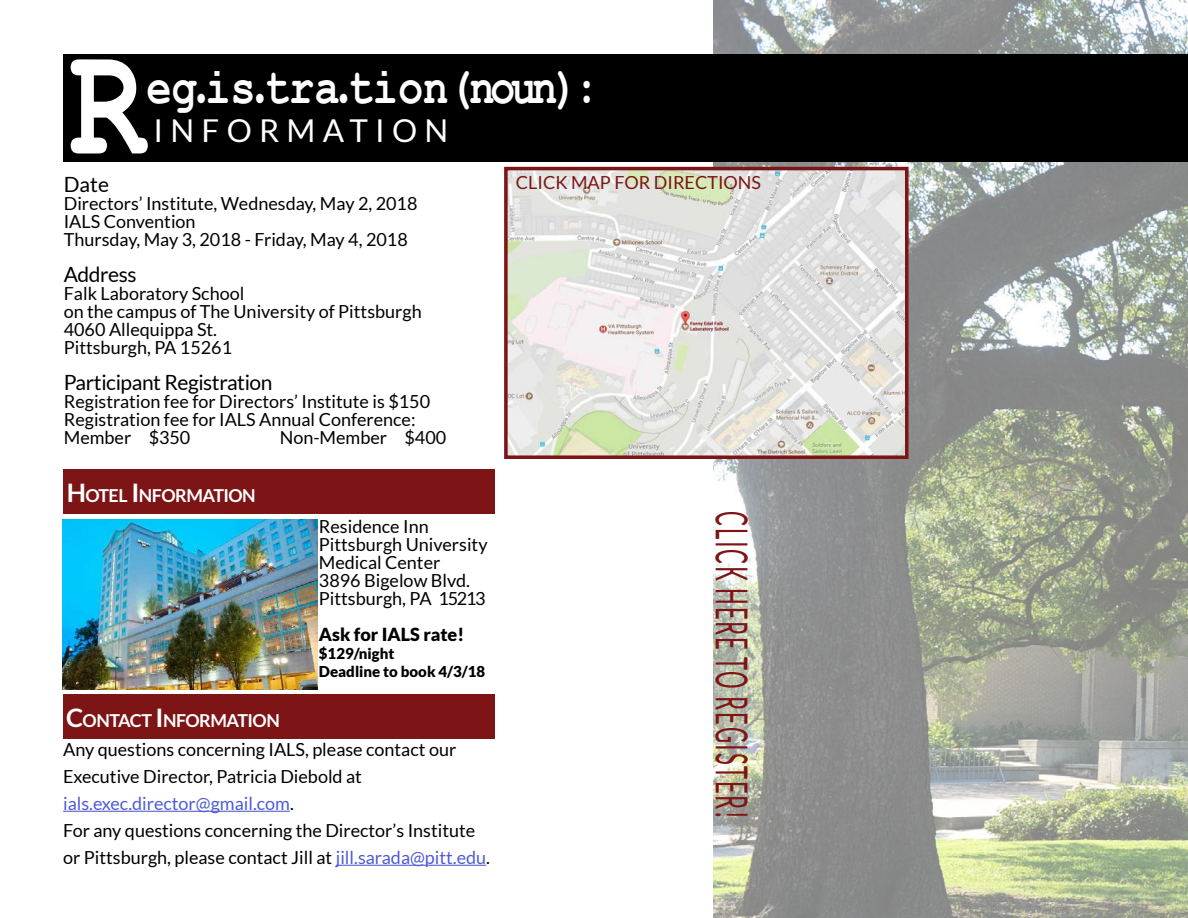
<style>
.page{position:relative;width:1188px;height:918px;background:#fff}
.page>*{position:absolute;margin:0;border:0;box-sizing:border-box;transform-origin:0 0}
.t1{font:700 158.85px "Courier New";color:#fff;scale:.8 1}
.t2{font:700 52.5px "Courier New";color:#fff;scale:.8 1}
.t3{font:44.1px "Lato";letter-spacing:.075em;color:#7d1416;scale:.5 1}
.t4{font:31.5px "Lato";letter-spacing:.23em;color:#fff}
.t5{font:21px "Lato";letter-spacing:-.02em;color:#000}
.t6{font:18px/27px "Lato";color:#000}
.t7{font:18px "Lato";color:#4f5cd6}
.t8{font:18px "Lato";color:#7d1416}
.t9{font:900 18px "Lato";color:#000}
.t10{font:700 17.85px "Lato";letter-spacing:-.03em;color:#fff}
.t11{font:900 15px "Lato";color:#000}
.s1{font-size:25.5px}
.s2{color:#000}
.s3{color:#4f5cd6}
</style>
<div class="page">
<img style="left:714px;top:0;width:474px;height:918px">
<div style="left:64px;top:54px;width:1124px;height:108px;background:#000"></div>
<div style="left:64px;top:470px;width:431px;height:44px;background:#7d1416"></div>
<div style="left:63px;top:694px;width:432px;height:46px;background:#7d1416"></div>
<img style="left:63px;top:519px;width:254px;height:171px">
<hr style="left:63px;top:811px;width:227px;height:1px;background:#4f5cd6">
<hr style="left:336px;top:865px;width:150px;height:1px;background:#4f5cd6">
<img style="left:509px;top:172px;width:395px;height:282px">
<div style="left:504px;top:167px;width:405px;height:292px;border:4px solid #7d1416"></div>
<p class="t1" style="left:69px;top:6px;width:97px">R</p>
<p class="t2" style="left:146px;top:54px;width:568px">eg●is●tra●tion(noun):</p>
<p class="t5" style="left:64px;top:173px;width:47px">Date</p>
<p class="t6" style="left:64px;top:190px;width:355px">Directors’ Institute, Wednesday, May 2, 2018</p>
<p class="t6" style="left:64px;top:208px;width:133px">IALS Convention</p>
<p class="t6" style="left:64px;top:226px;width:345px">Thursday, May 3, 2018 - Friday, May 4, 2018</p>
<p class="t5" style="left:64px;top:263px;width:74px">Address</p>
<p class="t6" style="left:64px;top:280px;width:182px">Falk Laboratory School</p>
<p class="t6" style="left:64px;top:298px;width:359px">on the campus of The University of Pittsburgh</p>
<p class="t6" style="left:64px;top:316px;width:155px">4060 Allequippa St.</p>
<p class="t6" style="left:64px;top:334px;width:170px">Pittsburgh, PA 15261</p>
<p class="t5" style="left:64px;top:371px;width:210px">Participant Registration</p>
<p class="t6" style="left:64px;top:388px;width:368px">Registration fee for Directors’ Institute is $150</p>
<p class="t6" style="left:64px;top:406px;width:353px">Registration fee for IALS Annual Conference:</p>
<p class="t6" style="left:64px;top:424px;width:128px">Member $350</p>
<p class="t6" style="left:280px;top:424px;width:168px">Non-Member $400</p>
<p class="t10" style="left:67px;top:486px;width:191px"><span class="s1">H</span> OTEL <span class="s1">I</span> NFORMATION</p>
<p class="t6" style="left:319px;top:513px;width:111px">Residence Inn</p>
<p class="t6" style="left:319px;top:531px;width:170px">Pittsburgh University</p>
<p class="t6" style="left:319px;top:549px;width:123px">Medical Center</p>
<p class="t6" style="left:319px;top:567px;width:153px">3896 Bigelow Blvd.</p>
<p class="t6" style="left:319px;top:585px;width:168px">Pittsburgh, PA 15213</p>
<p class="t9" style="left:319px;top:624px;width:147px">Ask for IALS rate!</p>
<p class="t11" style="left:319px;top:645px;width:77px">$129/night</p>
<p class="t11" style="left:319px;top:663px;width:168px">Deadline to book 4/3/18</p>
<p class="t10" style="left:66px;top:711px;width:215px"><span class="s1">C</span>ONTACT <span class="s1">I</span> NFORMATION</p>
<p class="t4" style="left:154px;top:113px;width:296px">INFORMATION</p>
<p class="t8" style="left:516px;top:172px;width:247px">CLICK MAP FOR DIRECTIONS</p>
<p class="t3" style="left:756px;top:511px;width:618px;rotate:90deg">CLICK HERE TO REGISTER!</p>
<p class="t6" style="left:63px;top:736px;width:395px">Any questions concerning IALS, please contact our<br>Executive Director, Patricia Diebold at</p>
<p class="t7" style="left:63px;top:793px;width:232px">ials.exec.director@gmail.com<span class="s2">.</span></p>
<p class="t6" style="left:63px;top:817px;width:428px">For any questions concerning the Director’s Institute or Pittsburgh, please contact Jill at <span class="s3">jill.sarada@pitt.edu</span>.</p>
</div>
